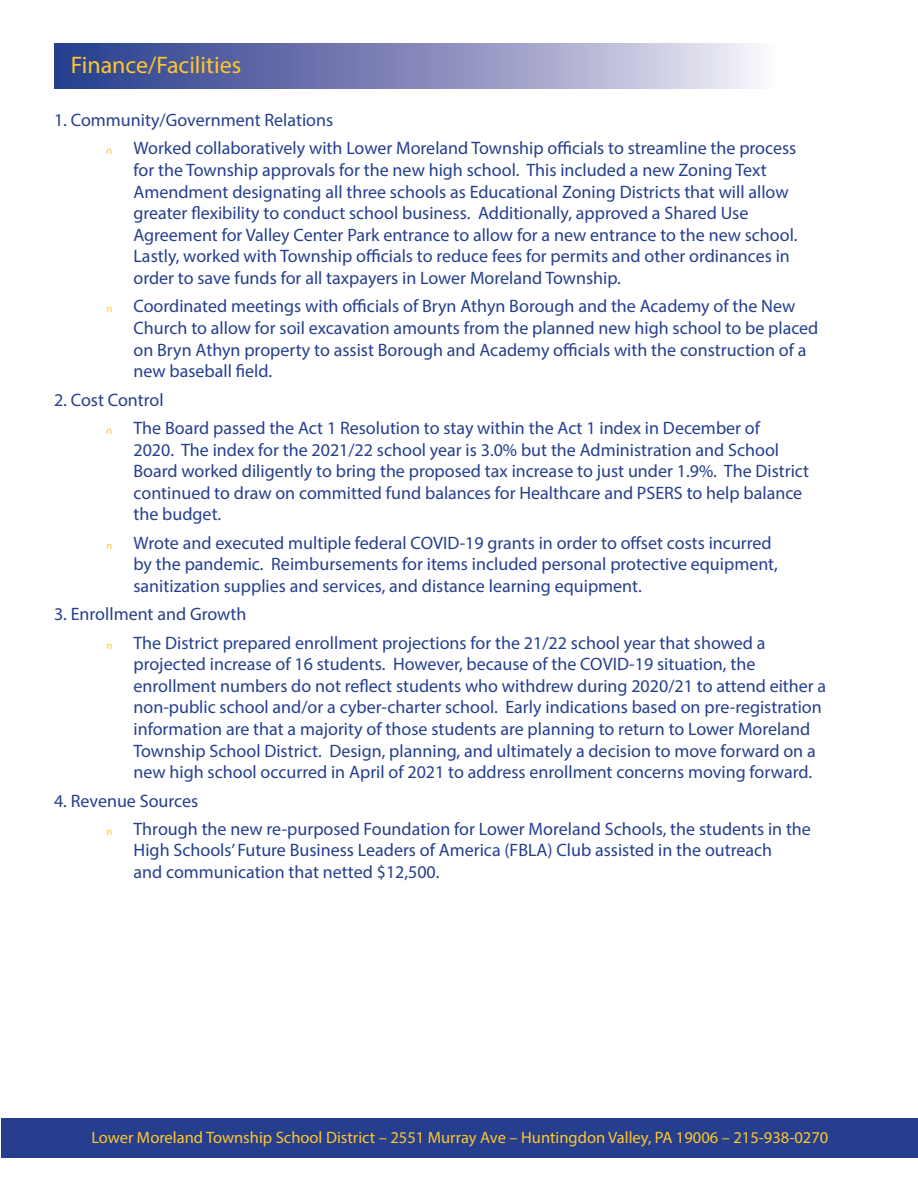
<style>
.page{position:relative;width:918px;height:1188px;background:#fff}
.page>*{position:absolute;margin:0;border:0;box-sizing:border-box;transform-origin:0 0}
.t1{font:24px "Myriad Pro";color:#fec52c}
.t2{font:18px/21.6px "Myriad Pro";color:#253f8e}
.t3{font:16.5px "Myriad Pro";color:#fec52c}
.s1{font-size:10.5px;color:#fec52c}
</style>
<div class="page">
<div style="left:1px;top:1118px;width:917px;height:39px;background:#253f8e"></div>
<svg style="left:54px;top:43px;width:702px;height:46px;background:#858cbc"></svg>
<p class="t1" style="left:71px;top:50px;width:172px">Finance/Facilities</p>
<p class="t2" style="left:54px;top:109px;width:281px">1. Community/Government Relations</p>
<p class="t2" style="left:134px;top:137px;width:665px;text-indent:-27px"><span class="s1">n</span> Worked collaboratively with Lower Moreland Township officials to streamline the process for the Township approvals for the new high school. This included a new Zoning Text Amendment designating all three schools as Educational Zoning Districts that will allow greater flexibility to conduct school business. Additionally, approved a Shared Use Agreement for Valley Center Park entrance to allow for a new entrance to the new school.<br>Lastly, worked with Township officials to reduce fees for permits and other ordinances in order to save funds for all taxpayers in Lower Moreland Township.</p>
<p class="t2" style="left:134px;top:295px;width:686px;text-indent:-27px"><span class="s1">n</span> Coordinated meetings with officials of Bryn Athyn Borough and the Academy of the New Church to allow for soil excavation amounts from the planned new high school to be placed on Bryn Athyn property to assist Borough and Academy officials with the construction of a new baseball field.</p>
<p class="t2" style="left:54px;top:388px;width:111px">2. Cost Control</p>
<p class="t2" style="left:134px;top:417px;width:677px;text-indent:-27px"><span class="s1">n</span> The Board passed the Act 1 Resolution to stay within the Act 1 index in December of<br>2020. The index for the 2021/22 school year is 3.0% but the Administration and School Board worked diligently to bring the proposed tax increase to just under 1.9%. The District continued to draw on committed fund balances for Healthcare and PSERS to help balance the budget.</p>
<p class="t2" style="left:134px;top:532px;width:646px;text-indent:-27px"><span class="s1">n</span> Wrote and executed multiple federal COVID-19 grants in order to offset costs incurred by the pandemic. Reimbursements for items included personal protective equipment, sanitization supplies and services, and distance learning equipment.</p>
<p class="t2" style="left:54px;top:603px;width:194px">3. Enrollment and Growth</p>
<p class="t2" style="left:134px;top:631px;width:694px;text-indent:-27px"><span class="s1">n</span> The District prepared enrollment projections for the 21/22 school year that showed a projected increase of 16 students. However, because of the COVID-19 situation, the enrollment numbers do not reflect students who withdrew during 2020/21 to attend either a non-public school and/or a cyber-charter school. Early indications based on pre-registration information are that a majority of those students are planning to return to Lower Moreland Township School District. Design, planning, and ultimately a decision to move forward on a new high school occurred in April of 2021 to address enrollment concerns moving forward.</p>
<p class="t2" style="left:54px;top:789px;width:146px">4. Revenue Sources</p>
<p class="t2" style="left:134px;top:818px;width:679px;text-indent:-27px"><span class="s1">n</span> Through the new re-purposed Foundation for Lower Moreland Schools, the students in the<br>High Schools’ Future Business Leaders of America (FBLA) Club assisted in the outreach<br>and communication that netted $12,500.</p>
<p class="t3" style="left:91px;top:1128px;width:738px">Lower Moreland Township School District – 2551 Murray Ave – Huntingdon Valley, PA 19006 – 215-938-0270</p>
</div>
